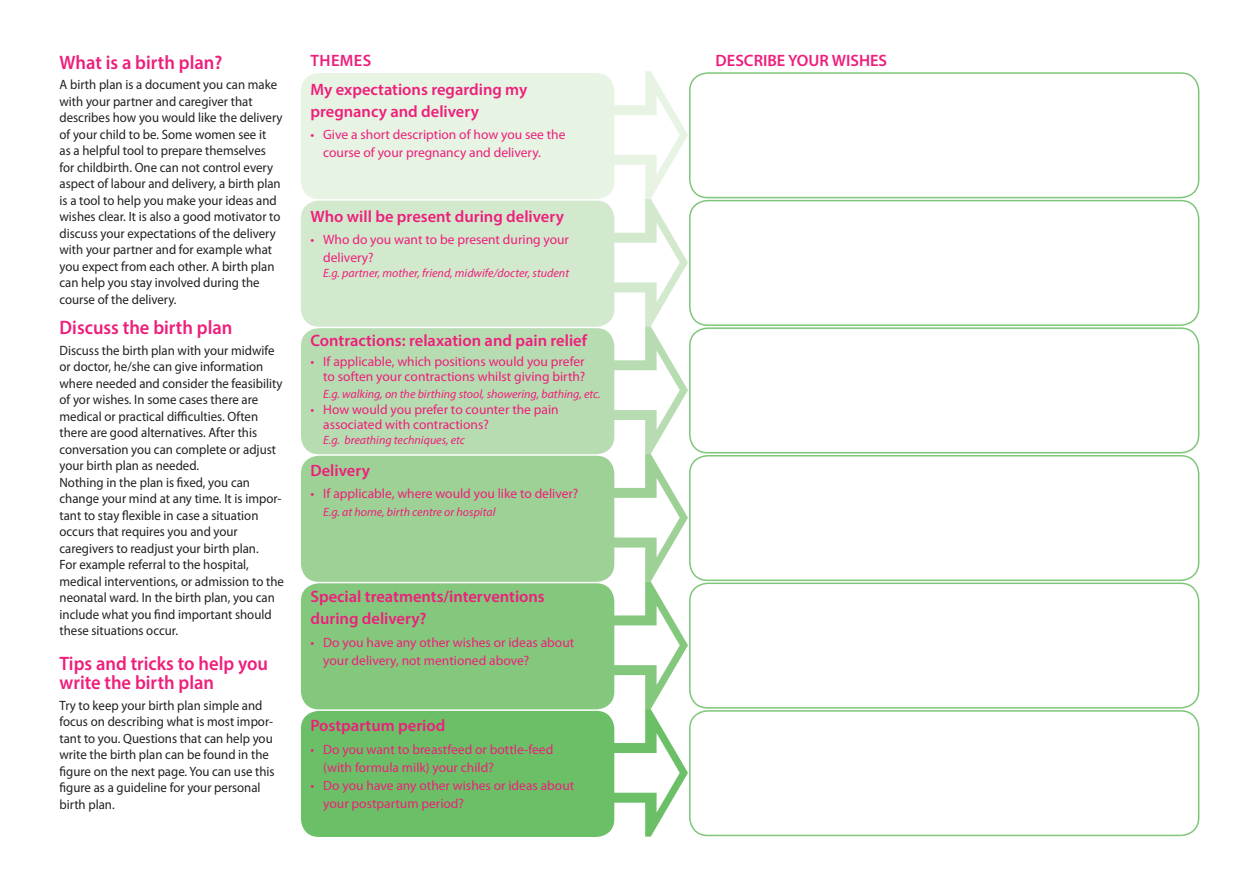
<style>
.page{position:relative;width:1259px;height:893px;background:#fff}
.page>*{position:absolute;margin:0;border:0;box-sizing:border-box;transform-origin:0 0}
.t1{font:600 19.5px/19.5px "Myriad Pro";color:#ee1e7b;scale:.95 1}
.t2{font:600 16.5px/28.5px "Myriad Pro";color:#ee1e7b}
.t3{font:13.5px/16.5px "Myriad Pro";color:#231f20;scale:.95 1}
.t4{font:13.5px/18px "Myriad Pro";color:#ee1e7b}
.t5{font:italic 12px "Myriad Pro";color:#ee1e7b}
</style>
<div class="page">
<svg style="left:595px;top:71px;width:93px;height:766px"></svg>
<div style="left:301px;top:73px;width:313px;height:126px;background:#e7f3e3;border-radius:18px"></div>
<div style="left:301px;top:201px;width:313px;height:126px;background:#d3e9ce;border-radius:18px"></div>
<div style="left:301px;top:328px;width:313px;height:126px;background:#b8dcb2;border-radius:18px"></div>
<div style="left:301px;top:456px;width:313px;height:126px;background:#9ed196;border-radius:18px"></div>
<div style="left:301px;top:583px;width:313px;height:126px;background:#84c87e;border-radius:18px"></div>
<div style="left:301px;top:711px;width:313px;height:126px;background:#6bc067;border-radius:18px"></div>
<div style="left:689px;top:72px;width:510px;height:126px;border:2px solid #7ec679;border-radius:18px"></div>
<div style="left:689px;top:200px;width:510px;height:126px;border:2px solid #7ec679;border-radius:18px"></div>
<div style="left:689px;top:327px;width:510px;height:126px;border:2px solid #7ec679;border-radius:18px"></div>
<div style="left:689px;top:455px;width:510px;height:126px;border:2px solid #7ec679;border-radius:18px"></div>
<div style="left:689px;top:583px;width:510px;height:126px;border:2px solid #7ec679;border-radius:18px"></div>
<div style="left:689px;top:710px;width:510px;height:126px;border:2px solid #7ec679;border-radius:18px"></div>
<h1 class="t1" style="left:60px;top:52px;width:173px">What is a birth plan?</h1>
<p class="t2" style="left:715px;top:46px;width:173px">DESCRIBE YOUR WISHES</p>
<p class="t3" style="left:60px;top:76px;width:236px">A birth plan is a document you can make with your partner and caregiver that describes how you would like the delivery of your child to be. Some women see it<br>as a helpful tool to prepare themselves for childbirth. One can not control every aspect of labour and delivery, a birth plan is a tool to help you make your ideas and wishes clear. It is also a good motivator to discuss your expectations of the delivery with your partner and for example what you expect from each other. A birth plan can help you stay involved during the course of the delivery.</p>
<h1 class="t1" style="left:60px;top:317px;width:184px">Discuss the birth plan</h1>
<p class="t3" style="left:60px;top:342px;width:238px">Discuss the birth plan with your midwife or doctor, he/she can give information where needed and consider the feasibility of yor wishes. In some cases there are medical or practical difficulties. Often there are good alternatives. After this conversation you can complete or adjust your birth plan as needed.<br>Nothing in the plan is fixed, you can change your mind at any time. It is impor&shy;tant to stay flexible in case a situation occurs that requires you and your caregivers to readjust your birth plan.<br>For example referral to the hospital, medical interventions, or admission to the neonatal ward. In the birth plan, you can include what you find important should these situations occur.</p>
<h1 class="t1" style="left:60px;top:653px;width:221px">Tips and tricks to help you write the birth plan</h1>
<p class="t3" style="left:60px;top:697px;width:228px">Try to keep your birth plan simple and focus on describing what is most impor&shy;tant to you. Questions that can help you write the birth plan can be found in the figure on the next page. You can use this figure as a guideline for your personal birth plan.</p>
<p class="t2" style="left:310px;top:46px;width:218px">THEMES<br>My expectations regarding my</p>
<p class="t2" style="left:310px;top:97px;width:170px">pregnancy and delivery</p>
<p class="t4" style="left:323px;top:126px;width:244px;text-indent:-13px">• Give a short description of how you see the course of your pregnancy and delivery.</p>
<p class="t2" style="left:310px;top:202px;width:255px">Who will be present during delivery</p>
<p class="t4" style="left:323px;top:230px;width:247px;text-indent:-13px">• Who do you want to be present during your delivery?</p>
<p class="t5" style="left:323px;top:266px;width:247px">E.g. partner, mother, friend, midwife/docter, student</p>
<p class="t2" style="left:310px;top:325px;width:278px">Contractions: relaxation and pain relief</p>
<p class="t4" style="left:310px;top:354px;width:276px;line-height:15px;text-align:right">• If applicable, which positions would you prefer to soften your contractions whilst giving birth?</p>
<p class="t5" style="left:323px;top:386px;width:279px">E.g. walking, on the birthing stool, showering, bathing, etc.</p>
<p class="t4" style="left:323px;top:402px;width:237px;line-height:15px;text-indent:-13px">• How would you prefer to counter the pain associated with contractions?</p>
<p class="t5" style="left:323px;top:433px;width:143px">E.g. breathing techniques, etc</p>
<p class="t2" style="left:310px;top:455px;width:61px">Delivery</p>
<p class="t4" style="left:310px;top:484px;width:269px">• If applicable, where would you like to deliver?</p>
<p class="t5" style="left:323px;top:504px;width:174px">E.g. at home, birth centre or hospital</p>
<p class="t2" style="left:310px;top:585px;width:236px;line-height:22.2px">Special treatments/interventions during delivery?</p>
<p class="t4" style="left:323px;top:633px;width:252px;text-indent:-13px">• Do you have any other wishes or ideas about your delivery, not mentioned above?</p>
<p class="t2" style="left:310px;top:711px;width:136px">Postpartum period</p>
<p class="t4" style="left:323px;top:740px;width:231px;text-indent:-13px">• Do you want to breastfeed or bottle-feed (with formula milk) your child?</p>
<p class="t4" style="left:323px;top:776px;width:252px;text-indent:-13px">• Do you have any other wishes or ideas about your postpartum period?</p>
</div>
